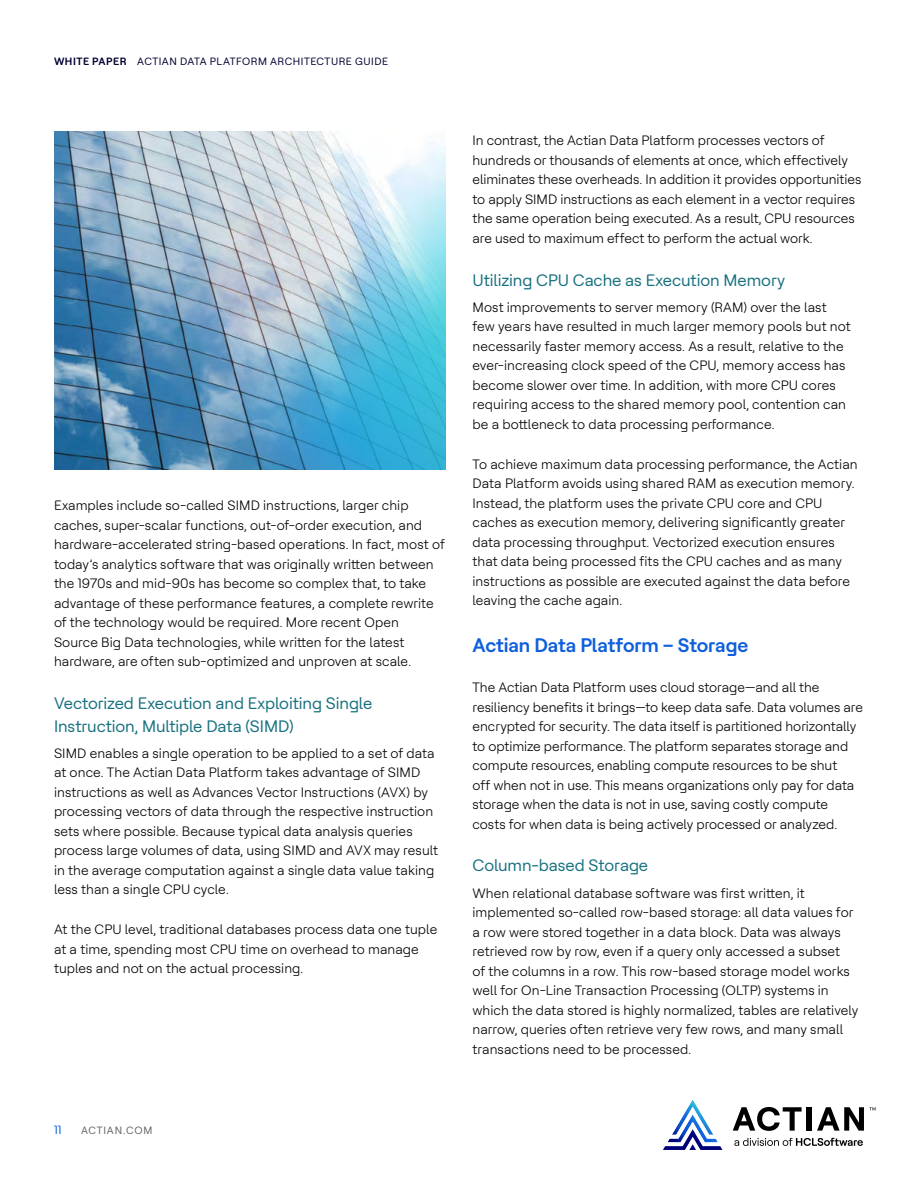
<style>
.page{position:relative;width:918px;height:1188px;background:#fff}
.page>*{position:absolute;margin:0;border:0;box-sizing:border-box;transform-origin:0 0}
.t1{font:700 19.5px "HCL Tech Roobert";letter-spacing:-.005em;color:#0f5fdc}
.t2{font:16.5px/22.5px "HCL Tech Roobert";letter-spacing:-.005em;color:#17707f}
.t3{font:300 13.5px/19.5px "HCL Tech Roobert";letter-spacing:.005em;color:#000}
.t4{font:12px "HCL Tech Roobert";color:#0f5fdc}
.t5{font:10.5px "HCL Tech Roobert";letter-spacing:.05em;color:#000032}
.t6{font:10.5px "HCL Tech Roobert";letter-spacing:.08em;color:#636466}
.s1{font-weight:700}
</style>
<div class="page">
<svg style="left:734px;top:1138px;width:129px;height:8px"></svg>
<svg style="left:733px;top:1107px;width:69px;height:24px"></svg>
<div style="left:807px;top:1107px;width:5px;height:24px;background:#000"></div>
<svg style="left:817px;top:1107px;width:59px;height:24px"></svg>
<svg style="left:663px;top:1100px;width:59px;height:49px"></svg>
<img style="left:54px;top:132px;width:392px;height:338px">
<img style="left:139px;top:132px;width:306px;height:338px">
<p class="t5" style="left:54px;top:56px;width:336px"><span class="s1">WHITE PAPER</span> ACTIAN DATA PLATFORM ARCHITECTURE GUIDE</p>
<p class="t3" style="left:54px;top:495px;width:392px">Examples include so-called SIMD instructions, larger chip caches, super-scalar functions, out-of-order execution, and hardware-accelerated string-based operations. In fact, most of today’s analytics software that was originally written between the 1970s and mid-90s has become so complex that, to take advantage of these performance features, a complete rewrite of the technology would be required. More recent Open Source Big Data technologies, while written for the latest hardware, are often sub-optimized and unproven at scale.</p>
<p class="t2" style="left:54px;top:693px;width:320px">Vectorized Execution and Exploiting Single<br>Instruction, Multiple Data (SIMD)</p>
<p class="t3" style="left:54px;top:743px;width:386px">SIMD enables a single operation to be applied to a set of data at once. The Actian Data Platform takes advantage of SIMD instructions as well as Advances Vector Instructions (AVX) by processing vectors of data through the respective instruction sets where possible. Because typical data analysis queries process large volumes of data, using SIMD and AVX may result in the average computation against a single data value taking less than a single CPU cycle.</p>
<p class="t3" style="left:54px;top:920px;width:385px">At the CPU level, traditional databases process data one tuple at a time, spending most CPU time on overhead to manage tuples and not on the actual processing.</p>
<p class="t4" style="left:54px;top:1124px;width:9px">11</p>
<p class="t6" style="left:81px;top:1126px;width:73px">ACTIAN.COM</p>
<p class="t3" style="left:472px;top:132px;width:390px">In contrast, the Actian Data Platform processes vectors of hundreds or thousands of elements at once, which effectively eliminates these overheads. In addition it provides opportunities to apply SIMD instructions as each element in a vector requires the same operation being executed. As a result, CPU resources are used to maximum effect to perform the actual work.</p>
<p class="t2" style="left:472px;top:268px;width:314px">Utilizing CPU Cache as Execution Memory</p>
<p class="t3" style="left:472px;top:297px;width:380px">Most improvements to server memory (RAM) over the last few years have resulted in much larger memory pools but not necessarily faster memory access. As a result, relative to the ever-increasing clock speed of the CPU, memory access has become slower over time. In addition, with more CPU cores requiring access to the shared memory pool, contention can be a bottleneck to data processing performance.</p>
<p class="t3" style="left:472px;top:453px;width:387px">To achieve maximum data processing performance, the Actian Data Platform avoids using shared RAM as execution memory.<br>Instead, the platform uses the private CPU core and CPU caches as execution memory, delivering significantly greater data processing throughput. Vectorized execution ensures that data being processed fits the CPU caches and as many instructions as possible are executed against the data before leaving the cache again.</p>
<h1 class="t1" style="left:472px;top:637px;width:277px">Actian Data Platform – Storage</h1>
<p class="t3" style="left:472px;top:677px;width:392px">The Actian Data Platform uses cloud storage—and all the resiliency benefits it brings—to keep data safe. Data volumes are encrypted for security. The data itself is partitioned horizontally to optimize performance. The platform separates storage and compute resources, enabling compute resources to be shut<br>off when not in use. This means organizations only pay for data storage when the data is not in use, saving costly compute costs for when data is being actively processed or analyzed.</p>
<p class="t2" style="left:472px;top:855px;width:177px">Column-based Storage</p>
<p class="t3" style="left:472px;top:882px;width:387px">When relational database software was first written, it implemented so-called row-based storage: all data values for a row were stored together in a data block. Data was always retrieved row by row, even if a query only accessed a subset<br>of the columns in a row. This row-based storage model works well for On-Line Transaction Processing (OLTP) systems in which the data stored is highly normalized, tables are relatively narrow, queries often retrieve very few rows, and many small transactions need to be processed.</p>
</div>
